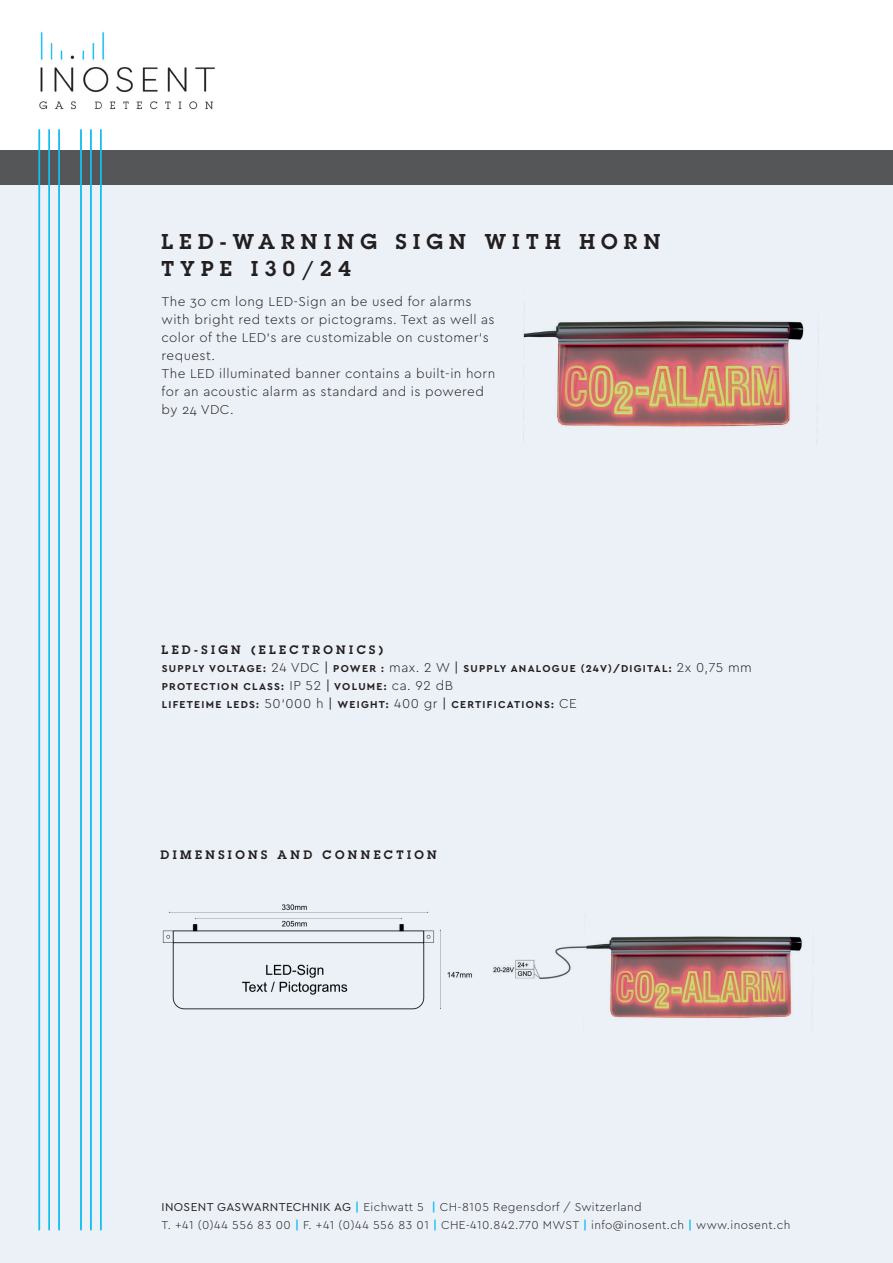
<style>
.page{position:relative;width:893px;height:1263px;background:#fff}
.page>*{position:absolute;margin:0;border:0;box-sizing:border-box;transform-origin:0 0}
.t1{font:600 21px/27px "Lubalin Graph";letter-spacing:.3em;color:#231f20}
.t2{font:300 13.5px/18px "Cera PRO";letter-spacing:.03em;color:#231f20}
.t3{font:300 12px/18px "Cera PRO";letter-spacing:.03em;color:#231f20}
.t4{font:600 12px "Lubalin Graph";letter-spacing:.28em;color:#231f20}
.t5{font:700 10.5px/18px "Cera PRO";letter-spacing:.12em;color:#231f20}
.s1{font-weight:300;font-size:13.5px}
.s2{font-weight:400;font-size:13.5px}
.s3{font-weight:400}
.s4{font-weight:700;color:#15bef1}
</style>
<div class="page">
<div style="left:0;top:158px;width:893px;height:1105px;background:#ecf1f7"></div>
<div style="left:0;top:150px;width:893px;height:34px;background:#555657"></div>
<img style="left:524px;top:321px;width:295px;height:106px">
<hr style="left:39px;top:129px;width:1px;height:1101px;background:#15bef1">
<hr style="left:49px;top:129px;width:1px;height:1101px;background:#15bef1">
<hr style="left:58px;top:129px;width:2px;height:1101px;background:#15bef1">
<hr style="left:100px;top:129px;width:2px;height:1101px;background:#15bef1">
<hr style="left:90px;top:129px;width:2px;height:1101px;background:#15bef1">
<hr style="left:80px;top:129px;width:2px;height:1101px;background:#15bef1">
<img style="left:162px;top:904px;width:279px;height:106px">
<img style="left:39px;top:32px;width:176px;height:78px">
<img style="left:447px;top:936px;width:366px;height:82px">
<h1 class="t1" style="left:162px;top:228px;width:500px">LED-WARNING SIGN WITH HORN<br>TYPE I30/24</h1>
<p class="t2" style="left:162px;top:292px;width:335px">The 30 cm long LED-Sign an be used for alarms with bright red texts or pictograms. Text as well as color of the LED‘s are customizable on customer‘s request.<br>The LED illuminated banner contains a built-in horn for an acoustic alarm as standard and is powered by 24 VDC.</p>
<p class="t4" style="left:162px;top:641px;width:223px">LED-SIGN (ELECTRONICS)</p>
<p class="t5" style="left:162px;top:659px;width:592px">SUPPLY VOLTAGE: <span class="s1">24 VDC</span> <span class="s2">|</span> POWER : <span class="s1">max. 2 W</span> <span class="s2">|</span> SUPPLY ANALOGUE (24V)/DIGITAL: <span class="s1">2x 0,75 mm<br></span>PROTECTION CLASS: <span class="s1">IP 52</span> <span class="s2">|</span> VOLUME: <span class="s1">ca. 92 dB<br></span>LIFETEIME LEDS: <span class="s1">50‘000 h</span> <span class="s2">|</span> WEIGHT: <span class="s1">400 gr</span> <span class="s2">|</span> CERTIFICATIONS: <span class="s1">CE</span></p>
<p class="t4" style="left:161px;top:847px;width:278px">DIMENSIONS AND CONNECTION</p>
<p class="t3" style="left:162px;top:1198px;width:630px"><span class="s3">INOSENT GASWARNTECHNIK AG</span> <span class="s4">|</span> Eichwatt 5 <span class="s4">|</span> CH-8105 Regensdorf / Switzerland<br>T. +41 (0)44 556 83 00 <span class="s4">|</span> F. +41 (0)44 556 83 01 <span class="s4">|</span> CHE-410.842.770 MWST <span class="s4">|</span> info@inosent.ch <span class="s4">|</span> www.inosent.ch</p>
</div>
